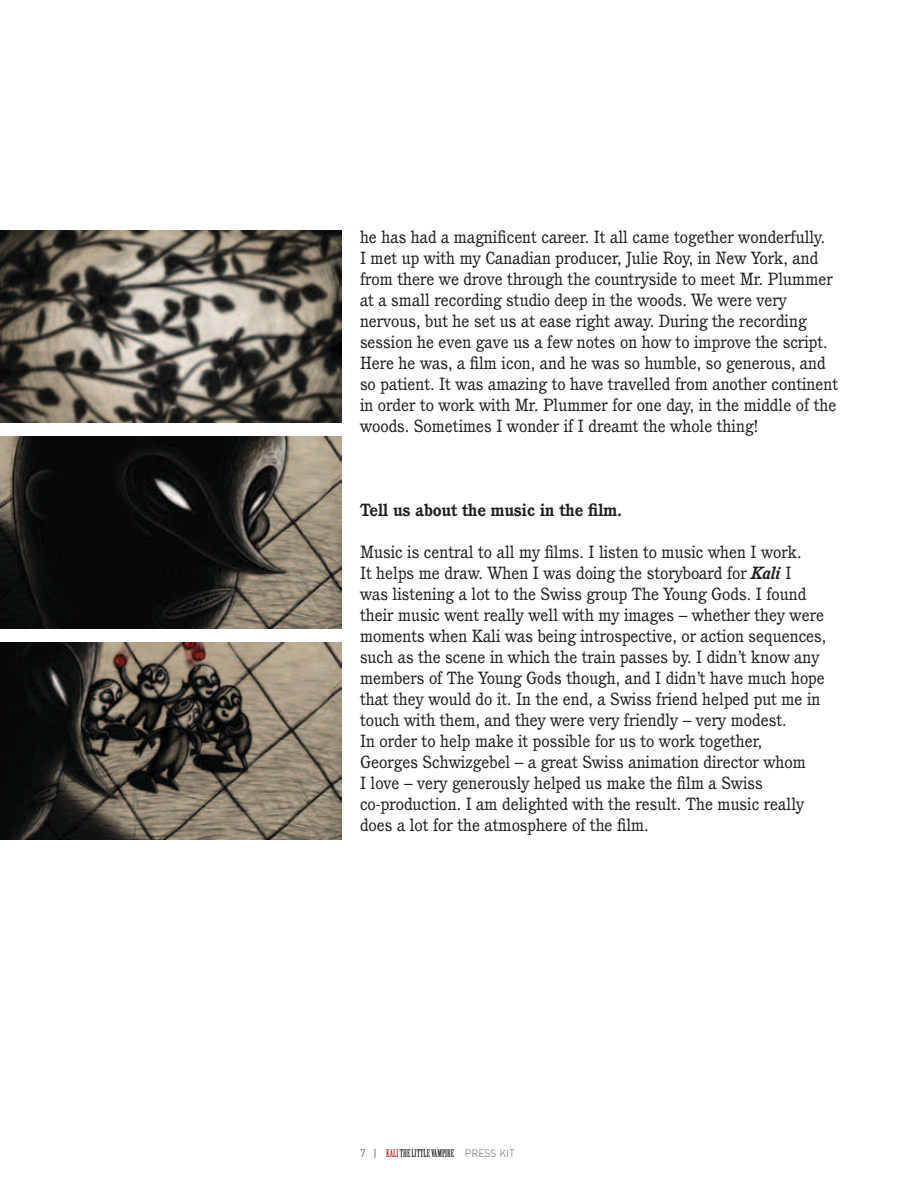
<style>
.page{position:relative;width:918px;height:1188px;background:#fff}
.page>*{position:absolute;margin:0;border:0;box-sizing:border-box;transform-origin:0 0}
.t1{font:17.25px/21px "Cushing";color:#231f20}
.t2{font:700 17.25px "Cushing";color:#231f20}
.t3{font:10.5px "Birch";color:#231f20}
.t4{font:300 10.5px "DIN";color:#636466}
.s1{font-weight:700;font-style:italic}
.s2{font-family:"DIN";font-weight:300}
.s3{color:#b61d22}
.s4{font-family:"Birch";font-weight:400;color:#231f20}
</style>
<div class="page">
<img style="left:0;top:230px;width:342px;height:193px">
<img style="left:0;top:436px;width:342px;height:193px">
<img style="left:0;top:642px;width:342px;height:198px">
<p class="t1" style="left:360px;top:226px;width:480px">he has had a magnificent career. It all came together wonderfully.<br>I met up with my Canadian producer, Julie Roy, in New York, and from there we drove through the countryside to meet Mr. Plummer at a small recording studio deep in the woods. We were very nervous, but he set us at ease right away. During the recording session he even gave us a few notes on how to improve the script.<br>Here he was, a film icon, and he was so humble, so generous, and so patient. It was amazing to have travelled from another continent in order to work with Mr. Plummer for one day, in the middle of the woods. Sometimes I wonder if I dreamt the whole thing!</p>
<p class="t2" style="left:360px;top:499px;width:264px">Tell us about the music in the film.</p>
<p class="t1" style="left:360px;top:541px;width:468px">Music is central to all my films. I listen to music when I work.<br>It helps me draw. When I was doing the storyboard for <span class="s1">Kali</span> I<br>was listening a lot to the Swiss group The Young Gods. I found their music went really well with my images – whether they were moments when Kali was being introspective, or action sequences, such as the scene in which the train passes by. I didn’t know any members of The Young Gods though, and I didn’t have much hope that they would do it. In the end, a Swiss friend helped put me in touch with them, and they were very friendly – very modest.<br>In order to help make it possible for us to work together,<br>Georges Schwizgebel – a great Swiss animation director whom<br>I love – very generously helped us make the film a Swiss co-production. I am delighted with the result. The music really does a lot for the atmosphere of the film.</p>
<p class="t3" style="left:360px;top:1148px;width:56px"><span class="s2">7 |</span> <span class="s3">KALI</span> THE LITTLE</p>
<p class="t4" style="left:431px;top:1147px;width:85px"><span class="s4">VAMPIRE</span> PRESS KIT</p>
</div>
